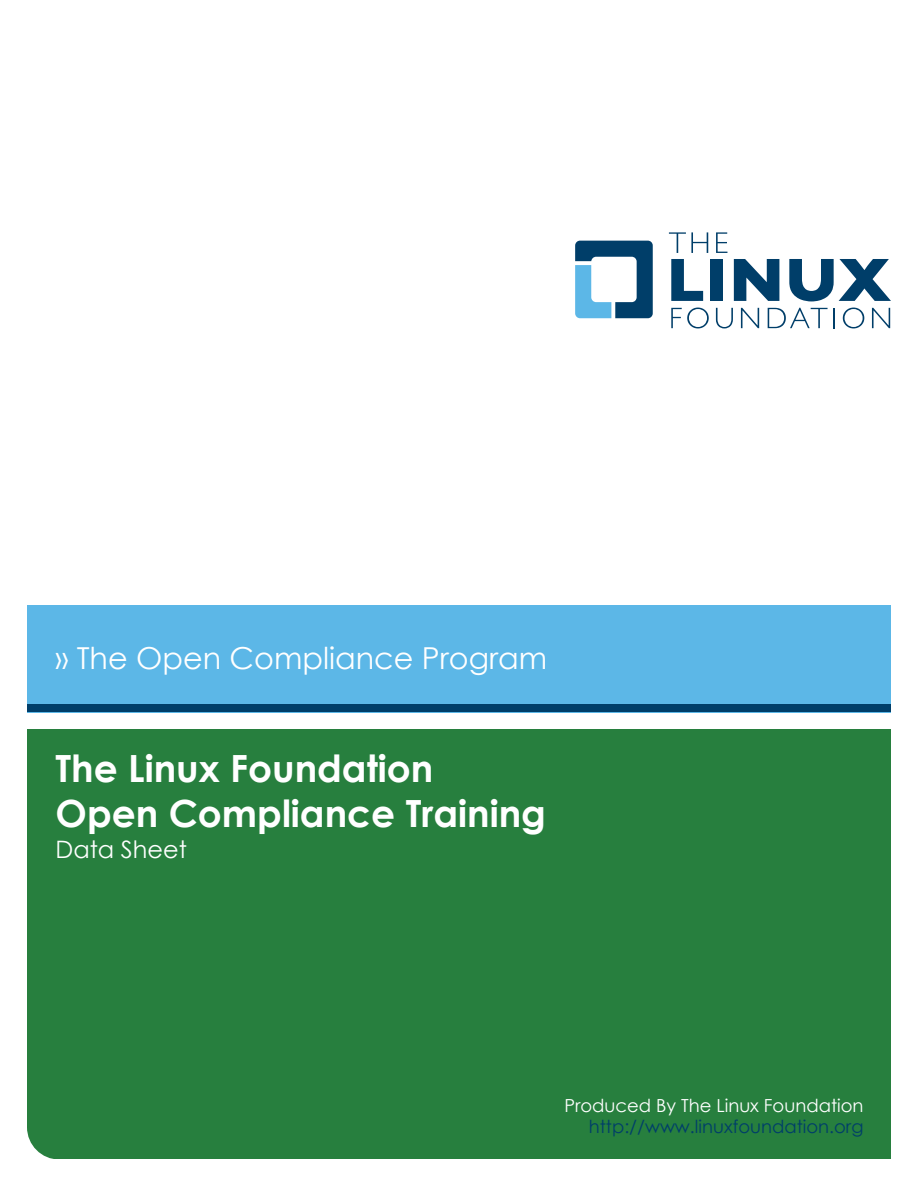
<style>
.page{position:relative;width:918px;height:1188px;background:#fff}
.page>*{position:absolute;margin:0;border:0;box-sizing:border-box;transform-origin:0 0}
.t1{font:700 37.5px/45px "Century Gothic";color:#fff}
.t2{font:30.3px "Century Gothic";color:#fff}
.t3{font:24px "Century Gothic";color:#fff}
.t4{font:18px "Century Gothic";color:#003e69}
.t5{font:18px "Century Gothic";color:#fff}
</style>
<div class="page">
<div style="left:27px;top:728px;width:864px;height:432px;background:#277f3e;border-radius:32px"></div>
<svg style="left:575px;top:241px;width:78px;height:77px"></svg>
<svg style="left:671px;top:259px;width:32px;height:42px"></svg>
<div style="left:711px;top:259px;width:12px;height:42px;background:#003e69"></div>
<svg style="left:734px;top:259px;width:45px;height:42px"></svg>
<svg style="left:789px;top:259px;width:102px;height:42px"></svg>
<svg style="left:671px;top:308px;width:38px;height:20px"></svg>
<svg style="left:716px;top:308px;width:17px;height:20px"></svg>
<svg style="left:741px;top:308px;width:18px;height:20px"></svg>
<svg style="left:768px;top:308px;width:60px;height:20px"></svg>
<svg style="left:834px;top:308px;width:1px;height:20px"></svg>
<svg style="left:843px;top:308px;width:21px;height:20px"></svg>
<svg style="left:872px;top:308px;width:18px;height:20px"></svg>
<svg style="left:669px;top:232px;width:39px;height:21px"></svg>
<svg style="left:716px;top:232px;width:11px;height:21px"></svg>
<div style="left:27px;top:605px;width:864px;height:108px;background:#5cb7e7"></div>
<div style="left:824px;top:728px;width:67px;height:432px;background:#277f3e"></div>
<div style="left:27px;top:728px;width:864px;height:108px;background:#277f3e"></div>
<div style="left:27px;top:704px;width:864px;height:8px;background:#003e69"></div>
<p class="t2" style="left:56px;top:640px;width:493px">» The Open Compliance Program</p>
<p class="t1" style="left:56px;top:745px;width:492px">The Linux Foundation<br>Open Compliance Training</p>
<p class="t3" style="left:56px;top:835px;width:133px">Data Sheet</p>
<p class="t5" style="left:564px;top:1094px;width:301px">Produced By The Linux Foundation</p>
<p class="t4" style="left:589px;top:1116px;width:276px">http://www.linuxfoundation.org</p>
</div>
